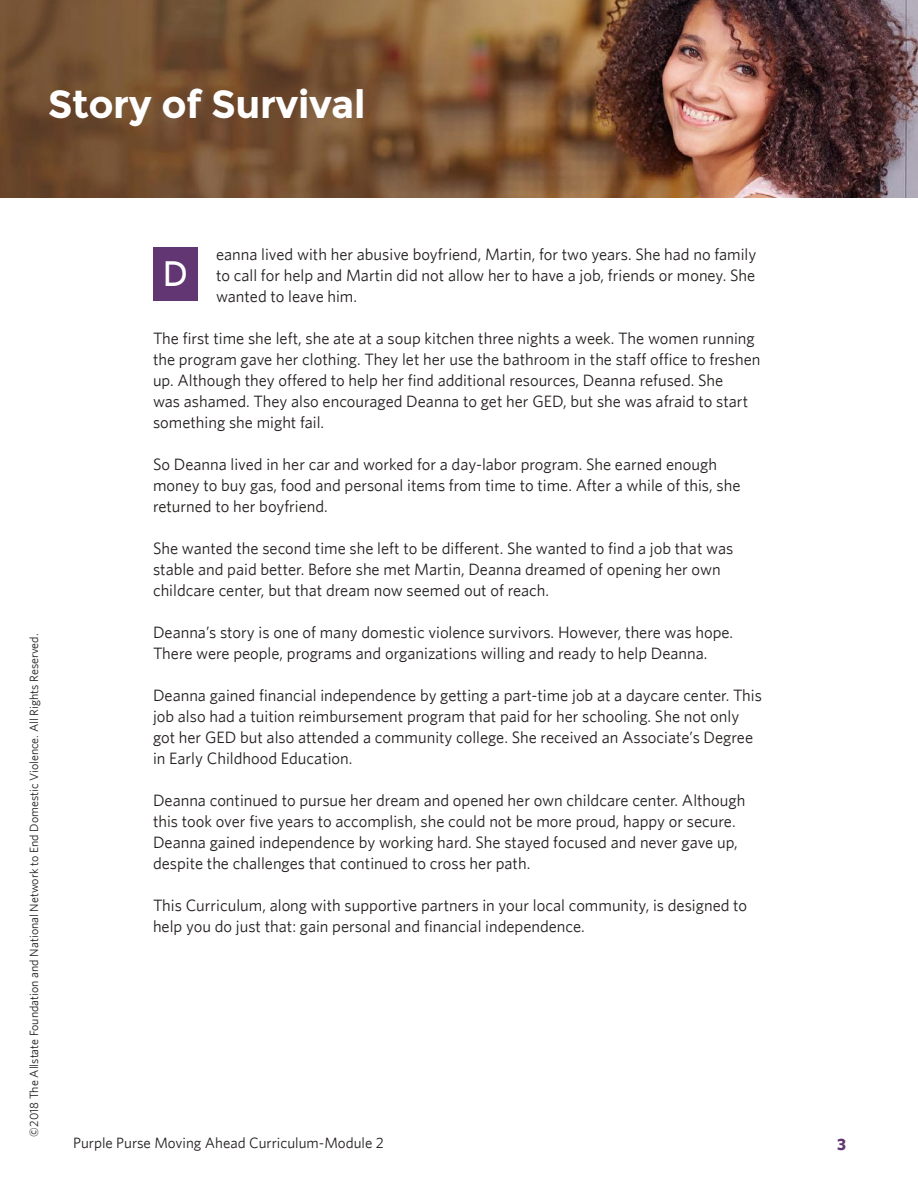
<style>
.page{position:relative;width:918px;height:1188px;background:#fff}
.page>*{position:absolute;margin:0;border:0;box-sizing:border-box;transform-origin:0 0}
.t1{font:700 39px "Montserrat";letter-spacing:-.01em;color:#fff}
.t2{font:500 36px "Whitney";color:#fff}
.t3{font:16.5px/21px "Whitney";color:#241f1f}
.t4{font:700 16.5px "Whitney";color:#613672}
.t5{font:15px "Whitney";color:#241f1f}
.t6{font:12px "Whitney";color:#241f1f}
</style>
<div class="page">
<img style="left:0;top:0;width:918px;height:198px">
<div style="left:153px;top:247px;width:45px;height:54px;background:#613672"></div>
<h1 class="t1" style="left:48px;top:81px;width:319px">Story of Survival</h1>
<p class="t6" style="left:27px;top:1137px;width:504px;rotate:-90deg">©2018 The Allstate Foundation and National Network to End Domestic Violence. All Rights Reserved.</p>
<p class="t3" style="left:216px;top:243px;width:542px;text-align:justify">eanna lived with her abusive boyfriend, Martin, for two years. She had no family to call for help and Martin did not allow her to have a job, friends or money. She wanted to leave him.</p>
<p class="t3" style="left:153px;top:327px;width:609px">The first time she left, she ate at a soup kitchen three nights a week. The women running the program gave her clothing. They let her use the bathroom in the staff office to freshen up. Although they offered to help her find additional resources, Deanna refused. She<br>was ashamed. They also encouraged Deanna to get her GED, but she was afraid to start something she might fail.</p>
<p class="t3" style="left:153px;top:453px;width:589px">So Deanna lived in her car and worked for a day-labor program. She earned enough money to buy gas, food and personal items from time to time. After a while of this, she returned to her boyfriend.</p>
<p class="t3" style="left:153px;top:537px;width:582px">She wanted the second time she left to be different. She wanted to find a job that was stable and paid better. Before she met Martin, Deanna dreamed of opening her own childcare center, but that dream now seemed out of reach.</p>
<p class="t3" style="left:153px;top:621px;width:582px">Deanna’s story is one of many domestic violence survivors. However, there was hope.<br>There were people, programs and organizations willing and ready to help Deanna.</p>
<p class="t3" style="left:153px;top:684px;width:611px">Deanna gained financial independence by getting a part-time job at a daycare center. This job also had a tuition reimbursement program that paid for her schooling. She not only got her GED but also attended a community college. She received an Associate’s Degree in Early Childhood Education.</p>
<p class="t3" style="left:153px;top:789px;width:594px">Deanna continued to pursue her dream and opened her own childcare center. Although this took over five years to accomplish, she could not be more proud, happy or secure.<br>Deanna gained independence by working hard. She stayed focused and never gave up, despite the challenges that continued to cross her path.</p>
<p class="t3" style="left:153px;top:894px;width:596px">This Curriculum, along with supportive partners in your local community, is designed to help you do just that: gain personal and financial independence.</p>
<h2 class="t2" style="left:163px;top:252px;width:27px">D</h2>
<p class="t5" style="left:73px;top:1134px;width:312px">Purple Purse Moving Ahead Curriculum-Module 2</p>
<p class="t4" style="left:837px;top:1134px;width:10px">3</p>
</div>
